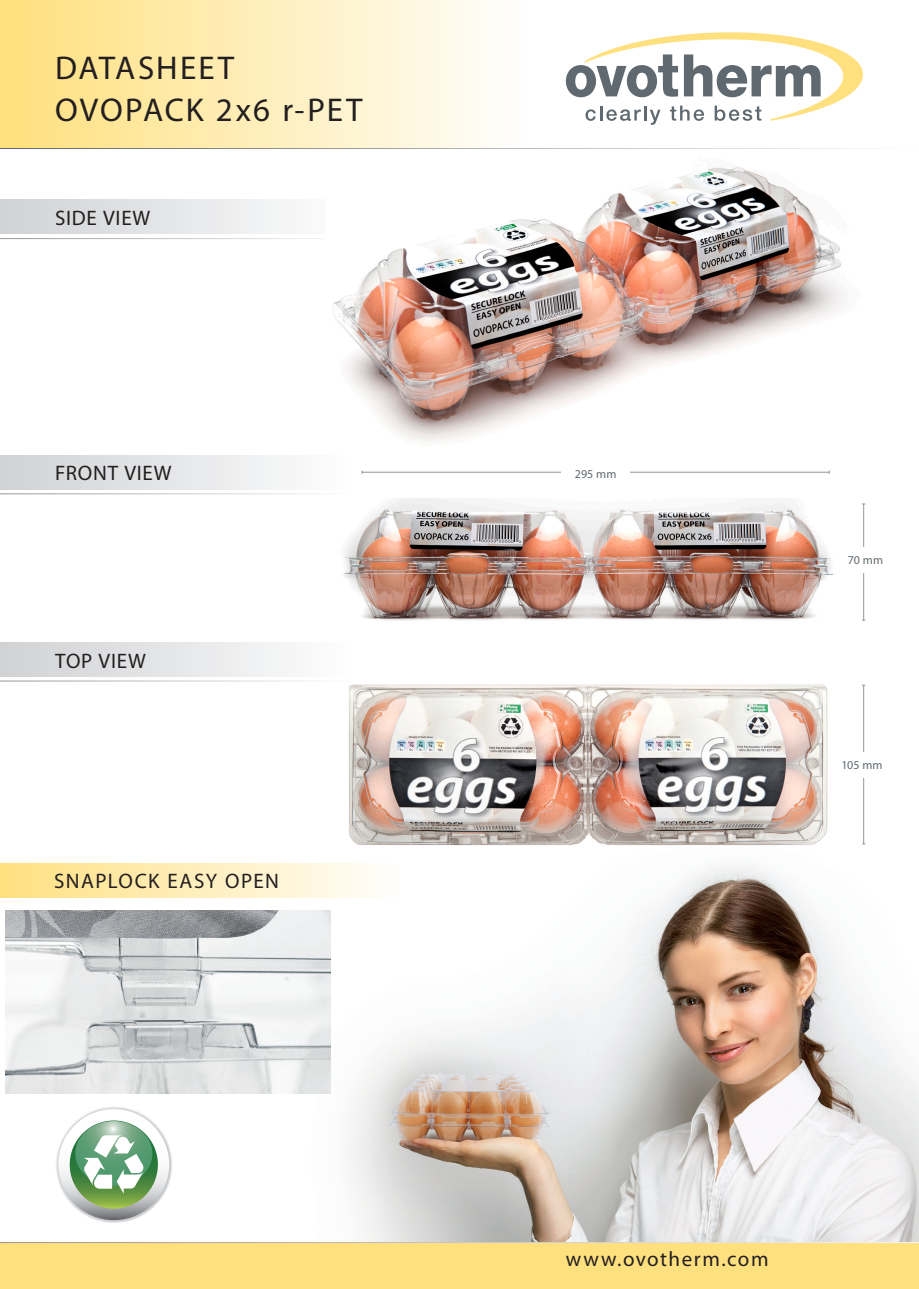
<style>
.page{position:relative;width:919px;height:1289px;background:#fff}
.page>*{position:absolute;margin:0;border:0;box-sizing:border-box;transform-origin:0 0}
.t1{font:33px "Myriad Pro";letter-spacing:.06em;color:#231f20}
.t2{font:21px "Myriad Pro";letter-spacing:.06em;color:#231f20}
.t3{font:21px "Myriad Pro";letter-spacing:.035em;color:#231f20}
.t4{font:12px "Myriad Pro";letter-spacing:.01em;color:#5f696f}
</style>
<div class="page">
<img style="left:169px;top:778px;width:749px;height:464px">
<div style="left:0;top:1242px;width:918px;height:46px;background:#ffe07f"></div>
<div style="left:0;top:200px;width:353px;height:34px;background:linear-gradient(to right,#d0d1d4,#fdfdfe)"></div>
<div style="left:0;top:0;width:523px;height:149px;background:linear-gradient(to right,#ffdf7c,#fefefc)"></div>
<hr style="left:362px;top:472px;width:467px;height:1px;background:#939598">
<div style="left:561px;top:458px;width:68px;height:32px;background:#fff"></div>
<svg style="left:566px;top:32px;width:297px;height:93px"></svg>
<hr style="left:0;top:148px;width:918px;height:1px;background:#5f696f">
<div style="left:0;top:455px;width:353px;height:34px;background:linear-gradient(to right,#d0d1d4,#fefefe)"></div>
<hr style="left:863px;top:504px;width:1px;height:116px;background:#939598">
<div style="left:0;top:642px;width:353px;height:34px;background:linear-gradient(to right,#d0d1d4,#fefefe)"></div>
<hr style="left:863px;top:685px;width:1px;height:158px;background:#939598">
<div style="left:838px;top:751px;width:47px;height:26px;background:#fff"></div>
<hr style="left:0;top:1242px;width:918px;height:1px;background:#fff">
<svg style="left:56px;top:1106px;width:116px;height:116px"></svg>
<div style="left:835px;top:547px;width:60px;height:25px;background:#fff"></div>
<img style="left:325px;top:167px;width:519px;height:274px">
<img style="left:344px;top:499px;width:490px;height:121px">
<img style="left:348px;top:684px;width:480px;height:161px">
<hr style="left:580px;top:844px;width:20px;height:4px;background:#fff">
<div style="left:0;top:863px;width:400px;height:34px;background:linear-gradient(to right,#ffe07f,#fffefd)"></div>
<img style="left:5px;top:910px;width:326px;height:183px">
<p class="t1" style="left:55px;top:48px;width:180px">DATASHEET</p>
<p class="t1" style="left:55px;top:90px;width:309px">OVOPACK 2x6 r-PET</p>
<p class="t3" style="left:55px;top:205px;width:96px">SIDE VIEW</p>
<p class="t3" style="left:55px;top:460px;width:118px">FRONT VIEW</p>
<p class="t2" style="left:55px;top:647px;width:92px">TOP VIEW</p>
<p class="t2" style="left:54px;top:868px;width:226px">SNAPLOCK EASY OPEN</p>
<p class="t4" style="left:574px;top:467px;width:43px">295 mm</p>
<p class="t4" style="left:847px;top:552px;width:37px">70 mm</p>
<p class="t4" style="left:841px;top:757px;width:43px">105 mm</p>
<p class="t2" style="left:566px;top:1245px;width:204px">www.ovotherm.com</p>
</div>
